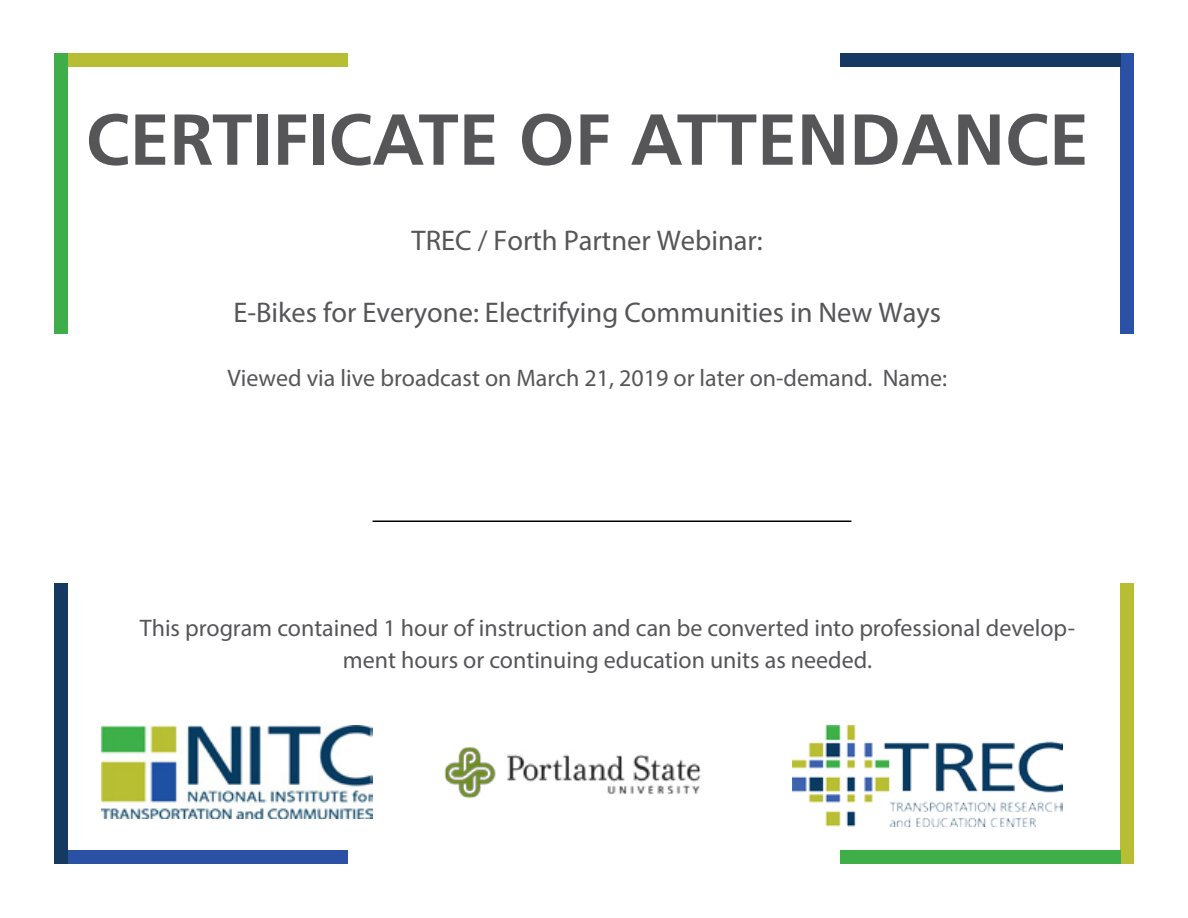
<style>
.page{position:relative;width:1188px;height:918px;background:#fff}
.page>*{position:absolute;margin:0;border:0;box-sizing:border-box;transform-origin:0 0}
.t1{font:700 72px "Frutiger LT Std";color:#565659}
.t2{font:28.5px "Myriad Pro";color:#565659}
.t3{font:24px/31.5px "Myriad Pro";color:#565659;text-align:center}
</style>
<div class="page">
<div style="left:1120px;top:583px;width:14px;height:281px;background:#b7be34"></div>
<div style="left:841px;top:850px;width:280px;height:14px;background:#3fae49"></div>
<div style="left:67px;top:850px;width:281px;height:14px;background:#2a51a3"></div>
<div style="left:54px;top:583px;width:14px;height:281px;background:#163962"></div>
<div style="left:68px;top:53px;width:280px;height:14px;background:#b7be34"></div>
<div style="left:54px;top:53px;width:14px;height:281px;background:#3fae49"></div>
<div style="left:1120px;top:53px;width:14px;height:281px;background:#2a51a3"></div>
<div style="left:840px;top:53px;width:280px;height:14px;background:#163962"></div>
<hr style="left:373px;top:520px;width:478px;height:2px;background:#000">
<img style="left:792px;top:725px;width:271px;height:102px">
<img style="left:444px;top:747px;width:257px;height:52px">
<img style="left:102px;top:725px;width:271px;height:93px">
<h1 class="t1" style="left:86px;top:97px;width:1005px">CERTIFICATE OF ATTENDANCE</h1>
<p class="t2" style="left:412px;top:223px;width:353px">TREC / Forth Partner Webinar:</p>
<p class="t2" style="left:233px;top:295px;width:709px">E-Bikes for Everyone: Electrifying Communities in New Ways</p>
<p class="t3" style="left:227px;top:361px;width:721px">Viewed via live broadcast on March 21, 2019 or later on-demand. Name:</p>
<p class="t3" style="left:140px;top:612px;width:937px">This program contained 1 hour of instruction and can be converted into professional develop&shy;ment hours or continuing education units as needed.</p>
</div>
